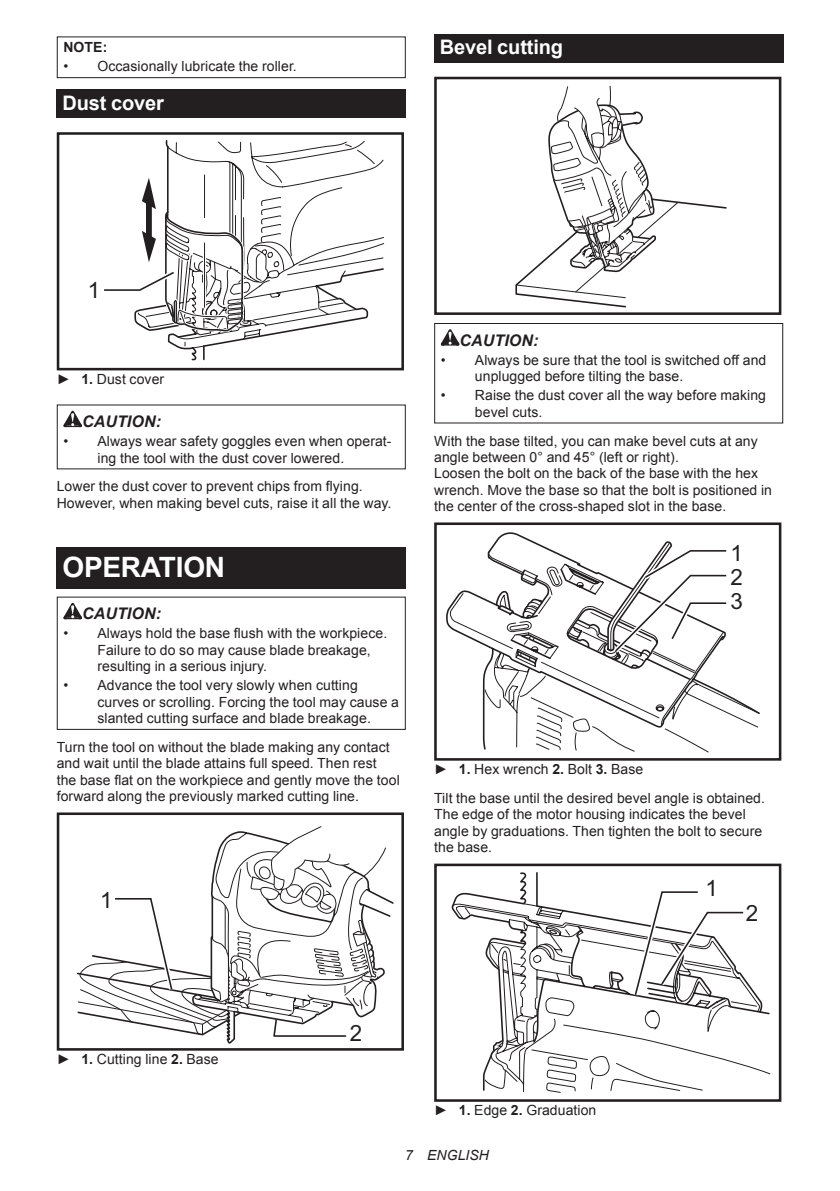
<style>
.page{position:relative;width:840px;height:1191px;background:#fff}
.page>*{position:absolute;margin:0;border:0;box-sizing:border-box;transform-origin:0 0}
.t1{font:700 28px "Arial";letter-spacing:-.01em;color:#fff}
.t2{font:22.4px/24.2px "Arial";color:#231f20;text-align:justify}
.t3{font:700 20px "Arial";letter-spacing:-.01em;color:#fff}
.t4{font:italic 700 16px "Arial";letter-spacing:.005em;color:#231f20}
.t5{font:14px/16.4px "Arial";letter-spacing:.005em;color:#231f20}
.t6{font:italic 14px "Arial";letter-spacing:.005em;color:#231f20}
.t7{font:700 14px "Arial";color:#231f20}
.s1{font-weight:700}
</style>
<div class="page">
<div style="left:57px;top:36px;width:348px;height:42px;border:1px solid #231f20"></div>
<div style="left:57px;top:89px;width:348px;height:29px;background:#231f20"></div>
<div style="left:57px;top:132px;width:347px;height:238px;border:3px solid #231f20"></div>
<svg style="left:165px;top:140px;width:220px;height:104px"></svg>
<hr style="left:167px;top:147px;width:1px;height:65px;background:#231f20">
<svg style="left:104px;top:161px;width:280px;height:200px"></svg>
<svg style="left:63px;top:411px;width:19px;height:16px"></svg>
<div style="left:57px;top:547px;width:348px;height:41px;background:#231f20"></div>
<svg style="left:63px;top:603px;width:19px;height:16px"></svg>
<div style="left:57px;top:596px;width:348px;height:134px;border:1px solid #231f20"></div>
<div style="left:57px;top:812px;width:347px;height:238px;border:3px solid #231f20"></div>
<svg style="left:77px;top:826px;width:317px;height:218px"></svg>
<div style="left:434px;top:34px;width:348px;height:29px;background:#231f20"></div>
<div style="left:434px;top:77px;width:347px;height:238px;border:3px solid #231f20"></div>
<svg style="left:515px;top:85px;width:212px;height:223px"></svg>
<svg style="left:440px;top:329px;width:19px;height:16px"></svg>
<div style="left:434px;top:323px;width:348px;height:100px;border:1px solid #231f20"></div>
<div style="left:434px;top:522px;width:347px;height:238px;border:3px solid #231f20"></div>
<svg style="left:448px;top:592px;width:311px;height:161px"></svg>
<svg style="left:486px;top:540px;width:244px;height:185px"></svg>
<div style="left:434px;top:863px;width:347px;height:238px;border:3px solid #231f20"></div>
<svg style="left:451px;top:902px;width:319px;height:173px"></svg>
<svg style="left:483px;top:887px;width:278px;height:214px"></svg>
<p class="t7" style="left:63px;top:38px;width:45px">NOTE:</p>
<p class="t5" style="left:63px;top:58px;width:235px">• Occasionally lubricate the roller.</p>
<h3 class="t3" style="left:62px;top:89px;width:103px">Dust cover</h3>
<h3 class="t3" style="left:439px;top:34px;width:125px">Bevel cutting</h3>
<h2 class="t2" style="left:88px;top:278px;width:14px">1</h2>
<p class="t5" style="left:57px;top:371px;width:109px">► <span class="s1">1.</span> Dust cover</p>
<p class="t4" style="left:82px;top:411px;width:80px">CAUTION:</p>
<p class="t5" style="left:97px;top:433px;width:295px;text-indent:-34px">• Always wear safety goggles even when operat&shy;ing the tool with the dust cover lowered.</p>
<p class="t5" style="left:57px;top:478px;width:336px">Lower the dust cover to prevent chips from flying.<br>However, when making bevel cuts, raise it all the way.</p>
<h1 class="t1" style="left:62px;top:549px;width:164px">OPERATION</h1>
<p class="t4" style="left:82px;top:603px;width:80px">CAUTION:</p>
<p class="t5" style="left:97px;top:625px;width:291px;text-indent:-34px">• Always hold the base flush with the workpiece.<br>Failure to do so may cause blade breakage, resulting in a serious injury.</p>
<p class="t5" style="left:97px;top:677px;width:303px;text-indent:-34px">• Advance the tool very slowly when cutting curves or scrolling. Forcing the tool may cause a slanted cutting surface and blade breakage.</p>
<p class="t5" style="left:57px;top:739px;width:344px">Turn the tool on without the blade making any contact and wait until the blade attains full speed. Then rest the base flat on the workpiece and gently move the tool forward along the previously marked cutting line.</p>
<h2 class="t2" style="left:100px;top:888px;width:14px">1</h2>
<p class="t4" style="left:459px;top:329px;width:80px">CAUTION:</p>
<p class="t5" style="left:474px;top:352px;width:293px;text-indent:-34px">• Always be sure that the tool is switched off and unplugged before tilting the base.</p>
<p class="t5" style="left:474px;top:387px;width:292px;text-indent:-34px">• Raise the dust cover all the way before making bevel cuts.</p>
<p class="t5" style="left:434px;top:432px;width:339px">With the base tilted, you can make bevel cuts at any angle between 0° and 45° (left or right).<br>Loosen the bolt on the back of the base with the hex wrench. Move the base so that the bolt is positioned in the center of the cross-shaped slot in the base.</p>
<h2 class="t2" style="left:730px;top:541px;width:14px">1<br>2<br>3</h2>
<p class="t5" style="left:434px;top:755px;width:332px;line-height:28.8px">► <span class="s1">1.</span> Hex wrench <span class="s1">2.</span> Bolt <span class="s1">3.</span> Base<br>Tilt the base until the desired bevel angle is obtained.</p>
<p class="t5" style="left:434px;top:806px;width:329px">The edge of the motor housing indicates the bevel angle by graduations. Then tighten the bolt to secure the base.</p>
<h2 class="t2" style="left:705px;top:876px;width:14px">1</h2>
<h2 class="t2" style="left:745px;top:901px;width:14px">2</h2>
<p class="t5" style="left:57px;top:1051px;width:163px">► <span class="s1">1.</span> Cutting line <span class="s1">2.</span> Base</p>
<h2 class="t2" style="left:349px;top:1021px;width:14px">2</h2>
<p class="t5" style="left:434px;top:1102px;width:164px">► <span class="s1">1.</span> Edge <span class="s1">2.</span> Graduation</p>
<p class="t6" style="left:405px;top:1146px;width:85px">7 ENGLISH</p>
</div>
